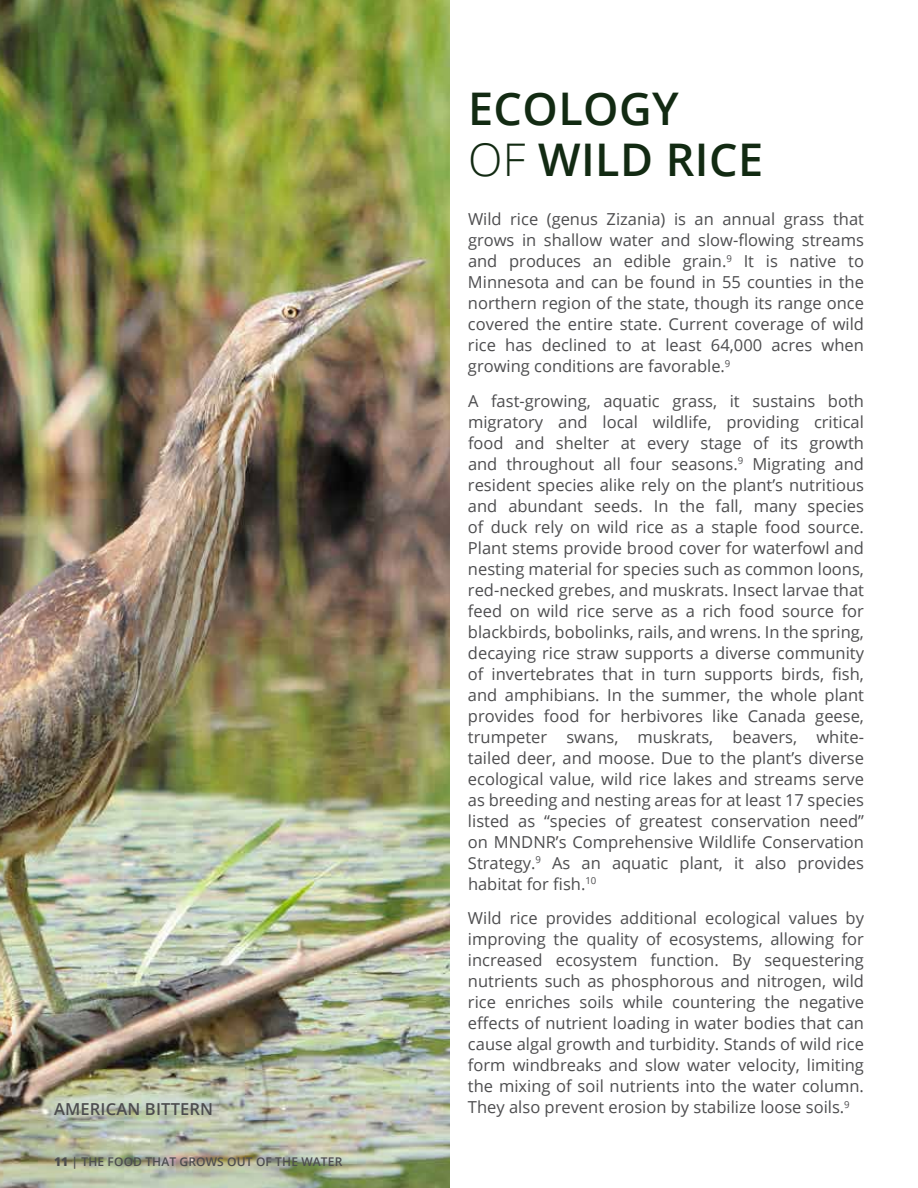
<style>
.page{position:relative;width:918px;height:1188px;background:#fff}
.page>*{position:absolute;margin:0;border:0;box-sizing:border-box;transform-origin:0 0}
.t1{font:600 45px/51px "Open Sans";letter-spacing:.01em;color:#122a12}
.t2{font:16.5px/21px "Open Sans";color:#4d4d4f;text-align:justify}
.t3{font:600 16.5px "Open Sans";letter-spacing:.01em;color:#4d4d4f}
.t4{font:600 12px "Open Sans";letter-spacing:.01em;color:#4d4d4f}
.s1{font-weight:800}
.s2{font-weight:300}
</style>
<div class="page">
<img style="left:0;top:0;width:450px;height:1188px">
<p class="t3" style="left:54px;top:1098px;width:161px">AMERICAN BITTERN</p>
<p class="t4" style="left:54px;top:1153px;width:290px"><span class="s1">11</span> | THE FOOD THAT GROWS OUT OF THE WATER</p>
<h1 class="t1" style="left:468px;top:82px;width:297px">ECOLOGY<br><span class="s2">OF</span> WILD RICE</h1>
<p class="t2" style="left:468px;top:208px;width:398px">Wild rice (genus Zizania) is an annual grass that grows in shallow water and slow-flowing streams and produces an edible grain.<sup>9</sup> It is native to Minnesota and can be found in 55 counties in the northern region of the state, though its range once covered the entire state. Current coverage of wild rice has declined to at least 64,000 acres when growing conditions are favorable.<sup>9</sup></p>
<p class="t2" style="left:468px;top:390px;width:398px">A fast-growing, aquatic grass, it sustains both migratory and local wildlife, providing critical food and shelter at every stage of its growth and throughout all four seasons.<sup>9</sup> Migrating and resident species alike rely on the plant’s nutritious and abundant seeds. In the fall, many species of duck rely on wild rice as a staple food source.<br>Plant stems provide brood cover for waterfowl and nesting material for species such as common loons, red-necked grebes, and muskrats. Insect larvae that feed on wild rice serve as a rich food source for blackbirds, bobolinks, rails, and wrens. In the spring, decaying rice straw supports a diverse community of invertebrates that in turn supports birds, fish, and amphibians. In the summer, the whole plant provides food for herbivores like Canada geese, trumpeter swans, muskrats, beavers, white&shy;tailed deer, and moose. Due to the plant’s diverse ecological value, wild rice lakes and streams serve as breeding and nesting areas for at least 17 species listed as “species of greatest conservation need” on MNDNR’s Comprehensive Wildlife Conservation Strategy.<sup>9</sup> As an aquatic plant, it also provides habitat for fish.<sup>10</sup></p>
<p class="t2" style="left:468px;top:907px;width:398px">Wild rice provides additional ecological values by improving the quality of ecosystems, allowing for increased ecosystem function. By sequestering nutrients such as phosphorous and nitrogen, wild rice enriches soils while countering the negative effects of nutrient loading in water bodies that can cause algal growth and turbidity. Stands of wild rice form windbreaks and slow water velocity, limiting the mixing of soil nutrients into the water column.<br>They also prevent erosion by stabilize loose soils.<sup>9</sup></p>
</div>
